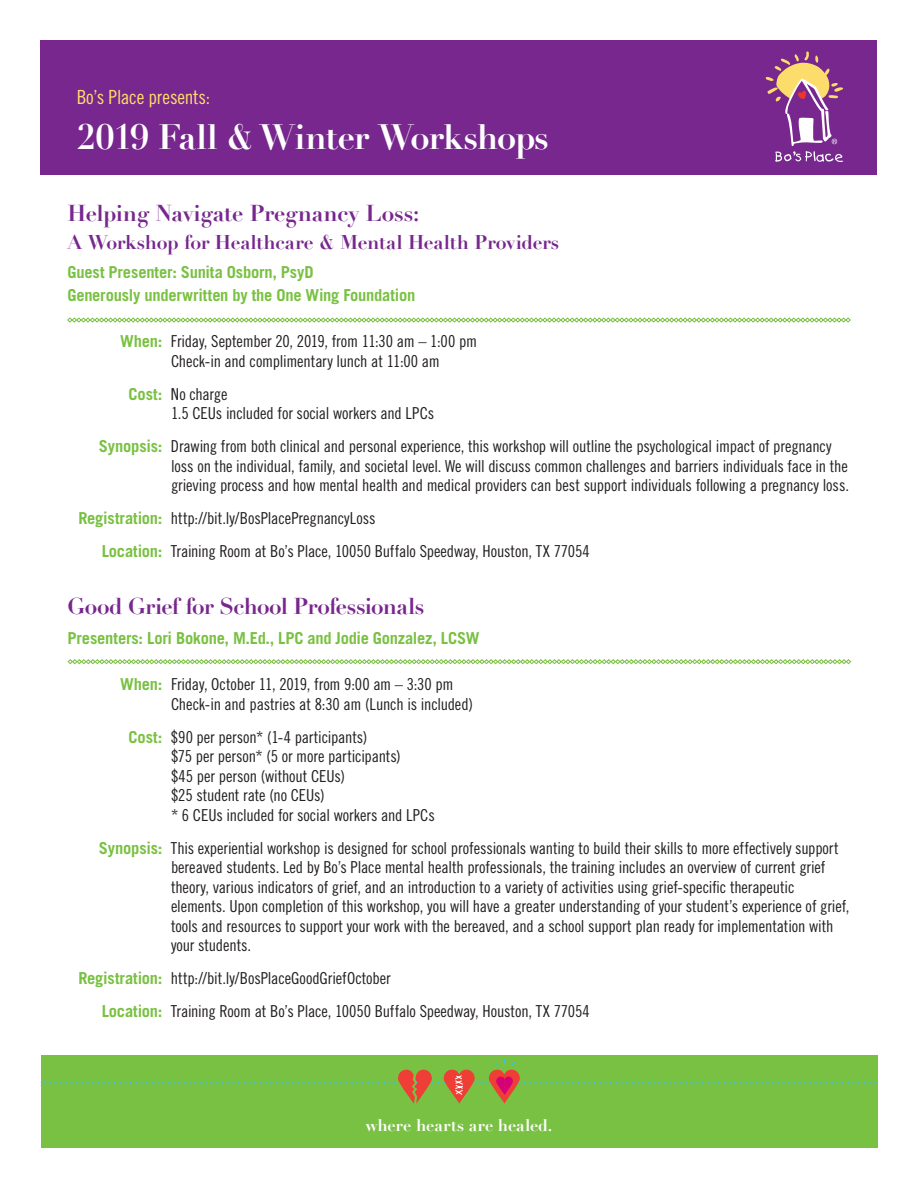
<style>
.page{position:relative;width:918px;height:1188px;background:#fff}
.page>*{position:absolute;margin:0;border:0;box-sizing:border-box;transform-origin:0 0}
.t1{font:900 42px "Bauer Bodoni Std";letter-spacing:-.025em;color:#fff}
.t2{font:700 34.5px "Didot";letter-spacing:-.035em;color:#fff}
.t3{font:700 22.5px "Didot";letter-spacing:-.015em;color:#77278d}
.t4{font:21px "Trade Gothic LT Std Cn 18";letter-spacing:-.01em;color:#ffdd6b}
.t5{font:700 19.5px "Didot";letter-spacing:-.015em;color:#77278d}
.t6{font:19.5px "Trade Gothic LT Std Cn 18";letter-spacing:-.01em;color:#ffdd6b}
.t7{font:16.5px/19.5px "Trade Gothic LT Std Cn 18";letter-spacing:-.01em;color:#231f20}
.t8{font:700 16.5px/22.5px "Trade Gothic LT Std";letter-spacing:-.015em;color:#79c142}
.t9{font:700 16.5px "Didot";color:#fff}
.s1{font-family:"Trade Gothic LT Std";font-weight:700;color:#79c142}
</style>
<div class="page">
<div style="left:40px;top:40px;width:838px;height:136px;background:#77278d"></div>
<svg style="left:766px;top:52px;width:77px;height:110px"></svg>
<div style="left:41px;top:1055px;width:837px;height:93px;background:#79c142"></div>
<svg style="left:40px;top:1058px;width:838px;height:46px"></svg>
<svg style="left:68px;top:659px;width:783px;height:5px"></svg>
<svg style="left:67px;top:318px;width:784px;height:5px"></svg>
<p class="t4" style="left:77px;top:85px;width:145px">Bo’s Place presents:</p>
<p class="t6" style="left:77px;top:85px;width:135px">Bo’s Place presents:</p>
<p class="t1" style="left:77px;top:110px;width:626px">2015 Winter and Spring Work-</p>
<p class="t2" style="left:77px;top:116px;width:474px">2019 Fall &amp; Winter Workshops</p>
<p class="t3" style="left:68px;top:199px;width:353px">Helping Navigate Pregnancy Loss:</p>
<p class="t5" style="left:68px;top:230px;width:493px">A Workshop for Healthcare &amp; Mental Health Providers</p>
<p class="t8" style="left:68px;top:261px;width:349px">Guest Presenter: Sunita Osborn, PsyD<br>Generously underwritten by the One Wing Foundation</p>
<p class="t7" style="left:171px;top:332px;width:308px;text-indent:-51px"><span class="s1">When:</span> Friday, September 20, 2019, from 11:30 am – 1:00 pm<br>Check-in and complimentary lunch at 11:00 am</p>
<p class="t7" style="left:171px;top:384px;width:265px;text-indent:-42px"><span class="s1">Cost:</span> No charge<br>1.5 CEUs included for social workers and LPCs</p>
<p class="t7" style="left:171px;top:437px;width:680px;text-indent:-72px"><span class="s1">Synopsis:</span> Drawing from both clinical and personal experience, this workshop will outline the psychological impact of pregnancy loss on the individual, family, and societal level. We will discuss common challenges and barriers individuals face in the grieving process and how mental health and medical providers can best support individuals following a pregnancy loss.</p>
<p class="t7" style="left:78px;top:509px;width:299px"><span class="s1">Registration:</span> http://bit.ly/BosPlacePregnancyLoss</p>
<p class="t7" style="left:102px;top:542px;width:490px"><span class="s1">Location:</span> Training Room at Bo’s Place, 10050 Buffalo Speedway, Houston, TX 77054</p>
<p class="t3" style="left:68px;top:593px;width:358px">Good Grief for School Professionals</p>
<p class="t8" style="left:68px;top:626px;width:414px">Presenters: Lori Bokone, M.Ed., LPC and Jodie Gonzalez, LCSW</p>
<p class="t7" style="left:171px;top:674px;width:304px;text-indent:-51px"><span class="s1">When:</span> Friday, October 11, 2019, from 9:00 am – 3:30 pm<br>Check-in and pastries at 8:30 am (Lunch is included)</p>
<p class="t7" style="left:171px;top:727px;width:265px;text-indent:-42px"><span class="s1">Cost:</span> $90 per person* (1-4 participants)<br>$75 per person* (5 or more participants)<br>$45 per person (without CEUs)<br>$25 student rate (no CEUs)<br>* 6 CEUs included for social workers and LPCs</p>
<p class="t7" style="left:171px;top:838px;width:680px;text-indent:-72px"><span class="s1">Synopsis:</span> This experiential workshop is designed for school professionals wanting to build their skills to more effectively support bereaved students. Led by Bo’s Place mental health professionals, the training includes an overview of current grief theory, various indicators of grief, and an introduction to a variety of activities using grief-specific therapeutic elements. Upon completion of this workshop, you will have a greater understanding of your student’s experience of grief, tools and resources to support your work with the bereaved, and a school support plan ready for implementation with your students.</p>
<p class="t7" style="left:78px;top:968px;width:314px"><span class="s1">Registration:</span> http://bit.ly/BosPlaceGoodGriefOctober</p>
<p class="t7" style="left:102px;top:1001px;width:490px"><span class="s1">Location:</span> Training Room at Bo’s Place, 10050 Buffalo Speedway, Houston, TX 77054</p>
<p class="t9" style="left:366px;top:1115px;width:188px">where hearts are healed.</p>
</div>
